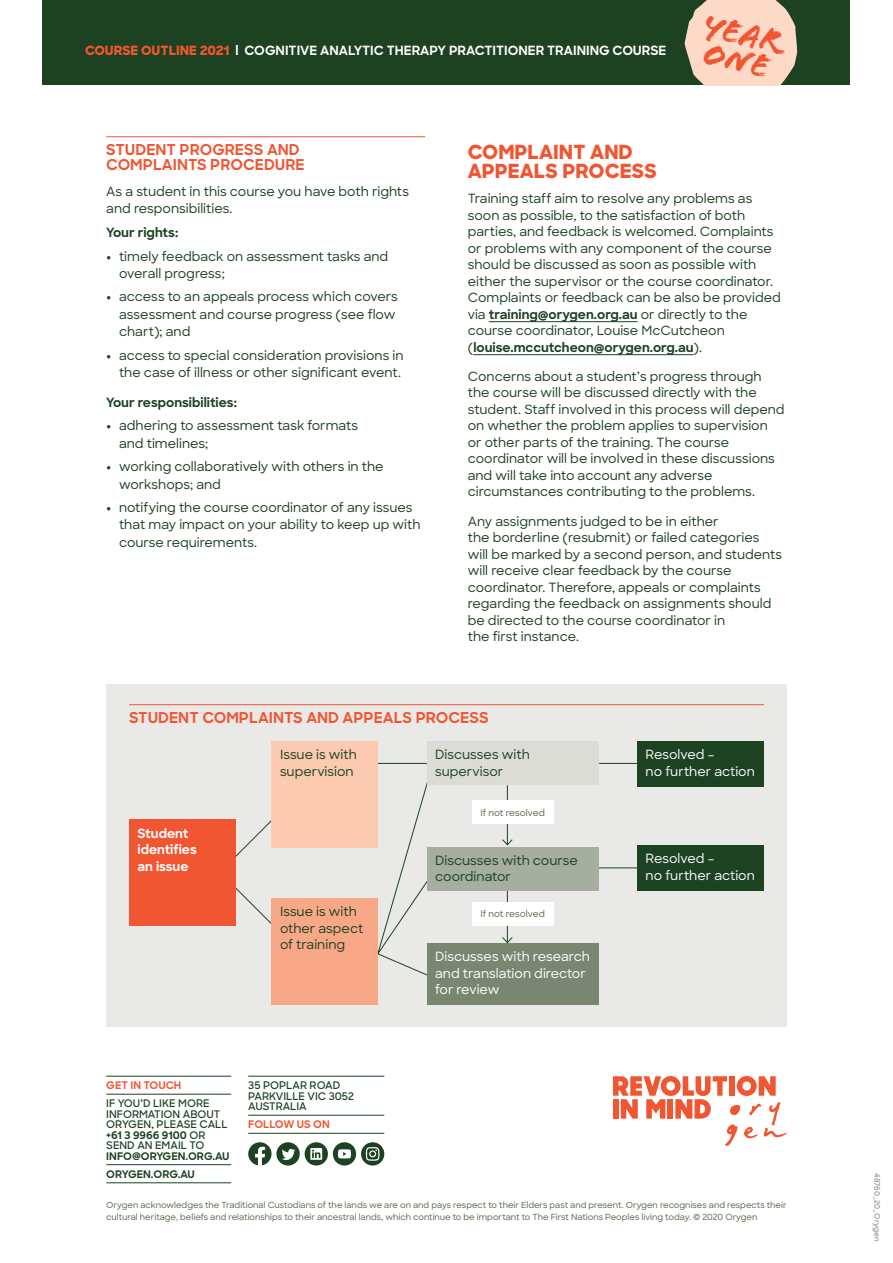
<style>
.page{position:relative;width:893px;height:1263px;background:#fff}
.page>*{position:absolute;margin:0;border:0;box-sizing:border-box;transform-origin:0 0}
.t1{font:34.5px "Flood Std";color:#f15632}
.t2{font:800 19.5px/19.5px "Sharp Sans";color:#f15632}
.t3{font:700 15px/15px "Sharp Sans";color:#f15632}
.t4{font:500 12.75px/16.5px "Sharp Sans";color:#1c4221}
.t5{font:500 12.75px/16.5px "Sharp Sans";color:#fff}
.t6{font:700 12.75px/16.5px "Sharp Sans";color:#fff}
.t7{font:700 12.75px "Sharp Sans";color:#1c4221}
.t8{font:600 10.5px/10.5px "Sharp Sans";color:#1c4221}
.t9{font:700 10.5px/18px "Sharp Sans";color:#1c4221}
.t10{font:700 10.5px "Sharp Sans";color:#f15632}
.t11{font:500 9px "Sharp Sans";color:#53674d}
.t12{font:500 8.4px/12px "Sharp Sans";color:#53674d}
.t13{font:600 7.5px "Sharp Sans";color:#939598}
.s1{font-weight:800;color:#f15632}
.s2{font-weight:800}
.s3{font-weight:700}
</style>
<div class="page">
<div style="left:43px;top:0;width:807px;height:85px;background:#1c4221"></div>
<div style="left:106px;top:684px;width:681px;height:342px;background:#e9eae7"></div>
<hr style="left:106px;top:136px;width:319px;height:1px;background:#f15632">
<hr style="left:489px;top:321px;width:149px;height:1px;background:#1c4221">
<hr style="left:473px;top:354px;width:220px;height:1px;background:#1c4221">
<hr style="left:106px;top:1076px;width:125px;height:1px;background:#1c4221">
<hr style="left:106px;top:1094px;width:125px;height:1px;background:#1c4221">
<hr style="left:106px;top:1164px;width:125px;height:1px;background:#1c4221">
<hr style="left:106px;top:1182px;width:125px;height:1px;background:#1c4221">
<svg style="left:248px;top:1142px;width:24px;height:23px"></svg>
<div style="left:305px;top:1142px;width:23px;height:23px;background:#1c4221;border-radius:50%"></div>
<svg style="left:310px;top:1148px;width:12px;height:12px"></svg>
<div style="left:333px;top:1142px;width:23px;height:23px;background:#1c4221;border-radius:50%"></div>
<svg style="left:338px;top:1149px;width:13px;height:9px"></svg>
<svg style="left:361px;top:1142px;width:23px;height:23px"></svg>
<svg style="left:366px;top:1147px;width:13px;height:14px"></svg>
<div style="left:276px;top:1142px;width:24px;height:23px;background:#1c4221;border-radius:50%"></div>
<svg style="left:282px;top:1149px;width:13px;height:11px"></svg>
<hr style="left:248px;top:1076px;width:136px;height:1px;background:#1c4221">
<hr style="left:248px;top:1115px;width:136px;height:1px;background:#1c4221">
<hr style="left:248px;top:1133px;width:136px;height:1px;background:#1c4221">
<svg style="left:613px;top:1076px;width:174px;height:70px"></svg>
<hr style="left:378px;top:763px;width:259px;height:1px;background:#1c4221">
<hr style="left:598px;top:867px;width:39px;height:1px;background:#1c4221">
<svg style="left:219px;top:813px;width:53px;height:120px"></svg>
<svg style="left:378px;top:762px;width:60px;height:214px"></svg>
<hr style="left:507px;top:785px;width:1px;height:60px;background:#1c4221">
<svg style="left:502px;top:838px;width:11px;height:8px"></svg>
<hr style="left:507px;top:890px;width:1px;height:53px;background:#1c4221">
<svg style="left:502px;top:936px;width:11px;height:7px"></svg>
<div style="left:472px;top:902px;width:81px;height:24px;background:#fff"></div>
<div style="left:129px;top:820px;width:106px;height:106px;background:#f15632"></div>
<div style="left:272px;top:741px;width:106px;height:107px;background:#fcc9b1"></div>
<div style="left:272px;top:898px;width:106px;height:106px;background:#f9a887"></div>
<div style="left:637px;top:741px;width:127px;height:45px;background:#1c4221"></div>
<div style="left:637px;top:845px;width:127px;height:45px;background:#1c4221"></div>
<div style="left:427px;top:741px;width:171px;height:44px;background:#dbdcd6"></div>
<div style="left:427px;top:846px;width:171px;height:44px;background:#a6ae9f"></div>
<div style="left:427px;top:943px;width:171px;height:61px;background:#798771"></div>
<div style="left:472px;top:800px;width:81px;height:24px;background:#fff"></div>
<hr style="left:129px;top:704px;width:635px;height:1px;background:#f15632">
<svg style="left:684px;top:0;width:113px;height:85px;background:#e2c8b4"></svg>
<p class="t6" style="left:85px;top:42px;width:583px"><span class="s1">COURSE OUTLINE 2021</span> l COGNITIVE ANALYTIC THERAPY PRACTITIONER TRAINING COURSE</p>
<h1 class="t1" style="left:708px;top:6px;width:81px;rotate:12deg">YEAR</h1>
<p class="t3" style="left:106px;top:142px;width:200px">STUDENT PROGRESS AND<br>COMPLAINTS PROCEDURE</p>
<p class="t4" style="left:106px;top:182px;width:304px;line-height:17.2px">As a student in this course you have both rights and responsibilities.</p>
<p class="t7" style="left:106px;top:223px;width:74px">Your rights:</p>
<p class="t4" style="left:119px;top:247px;width:271px;line-height:17.2px;text-indent:-13px"><span class="s2">•</span> timely feedback on assessment tasks and overall progress;</p>
<p class="t4" style="left:119px;top:288px;width:280px;line-height:17.2px;text-indent:-13px"><span class="s2">•</span> access to an appeals process which covers assessment and course progress (see flow chart); and</p>
<p class="t4" style="left:106px;top:346px;width:299px;line-height:17.2px;text-align:right"><span class="s2">•</span> access to special consideration provisions in the case of illness or other significant event.</p>
<p class="t7" style="left:106px;top:393px;width:132px">Your responsibilities:</p>
<p class="t4" style="left:119px;top:417px;width:241px;line-height:17.2px;text-indent:-13px"><span class="s2">•</span> adhering to assessment task formats and timelines;</p>
<p class="t4" style="left:119px;top:457px;width:266px;line-height:17.2px;text-indent:-13px"><span class="s2">•</span> working collaboratively with others in the workshops; and</p>
<p class="t4" style="left:119px;top:498px;width:303px;line-height:17.2px;text-indent:-13px"><span class="s2">•</span> notifying the course coordinator of any issues that may impact on your ability to keep up with course requirements.</p>
<h2 class="t2" style="left:468px;top:141px;width:190px">COMPLAINT AND<br>APPEALS PROCESS</h2>
<p class="t4" style="left:468px;top:190px;width:315px">Training staff aim to resolve any problems as soon as possible, to the satisfaction of both parties, and feedback is welcomed. Complaints or problems with any component of the course should be discussed as soon as possible with either the supervisor or the course coordinator.<br>Complaints or feedback can be also be provided via <span class="s3">training@orygen.org.au</span> or directly to the course coordinator, Louise McCutcheon (<span class="s3">louise.mccutcheon@orygen.org.au</span>).</p>
<p class="t4" style="left:468px;top:367px;width:318px">Concerns about a student’s progress through the course will be discussed directly with the student. Staff involved in this process will depend on whether the problem applies to supervision or other parts of the training. The course coordinator will be involved in these discussions and will take into account any adverse circumstances contributing to the problems.</p>
<p class="t4" style="left:468px;top:512px;width:316px">Any assignments judged to be in either<br>the borderline (resubmit) or failed categories will be marked by a second person, and students will receive clear feedback by the course coordinator. Therefore, appeals or complaints regarding the feedback on assignments should be directed to the course coordinator in<br>the first instance.</p>
<p class="t3" style="left:129px;top:710px;width:361px">STUDENT COMPLAINTS AND APPEALS PROCESS</p>
<p class="t6" style="left:138px;top:824px;width:61px">Student identifies an issue</p>
<p class="t4" style="left:280px;top:746px;width:78px">Issue is with supervision</p>
<p class="t4" style="left:280px;top:902px;width:85px">Issue is with other aspect of training</p>
<p class="t10" style="left:106px;top:1077px;width:77px">GET IN TOUCH</p>
<p class="t8" style="left:106px;top:1098px;width:123px">IF YOU’D LIKE MORE<br>INFORMATION ABOUT<br>ORYGEN, PLEASE CALL <span class="s3">+61 3 9966 9100</span> OR<br>SEND AN EMAIL TO</p>
<p class="t9" style="left:106px;top:1146px;width:125px">INFO@ORYGEN.ORG.AU<br>ORYGEN.ORG.AU</p>
<p class="t8" style="left:248px;top:1080px;width:107px">35 POPLAR ROAD<br>PARKVILLE VIC 3052<br>AUSTRALIA</p>
<p class="t10" style="left:248px;top:1116px;width:83px">FOLLOW US ON</p>
<p class="t4" style="left:435px;top:746px;width:96px">Discusses with supervisor</p>
<p class="t11" style="left:480px;top:806px;width:66px">If not resolved</p>
<p class="t4" style="left:435px;top:851px;width:144px">Discusses with course coordinator</p>
<p class="t11" style="left:480px;top:907px;width:66px">If not resolved</p>
<p class="t5" style="left:435px;top:948px;width:156px">Discusses with research and translation director for review</p>
<p class="t5" style="left:646px;top:746px;width:111px">Resolved –<br>no further action</p>
<p class="t5" style="left:646px;top:850px;width:111px">Resolved –<br>no further action</p>
<p class="t12" style="left:106px;top:1199px;width:682px">Orygen acknowledges the Traditional Custodians of the lands we are on and pays respect to their Elders past and present. Orygen recognises and respects their cultural heritage, beliefs and relationships to their ancestral lands, which continue to be important to The First Nations Peoples living today. © 2020 Orygen</p>
<p class="t13" style="left:883px;top:1173px;width:70px;rotate:90deg">48760_20_Orygen</p>
</div>
